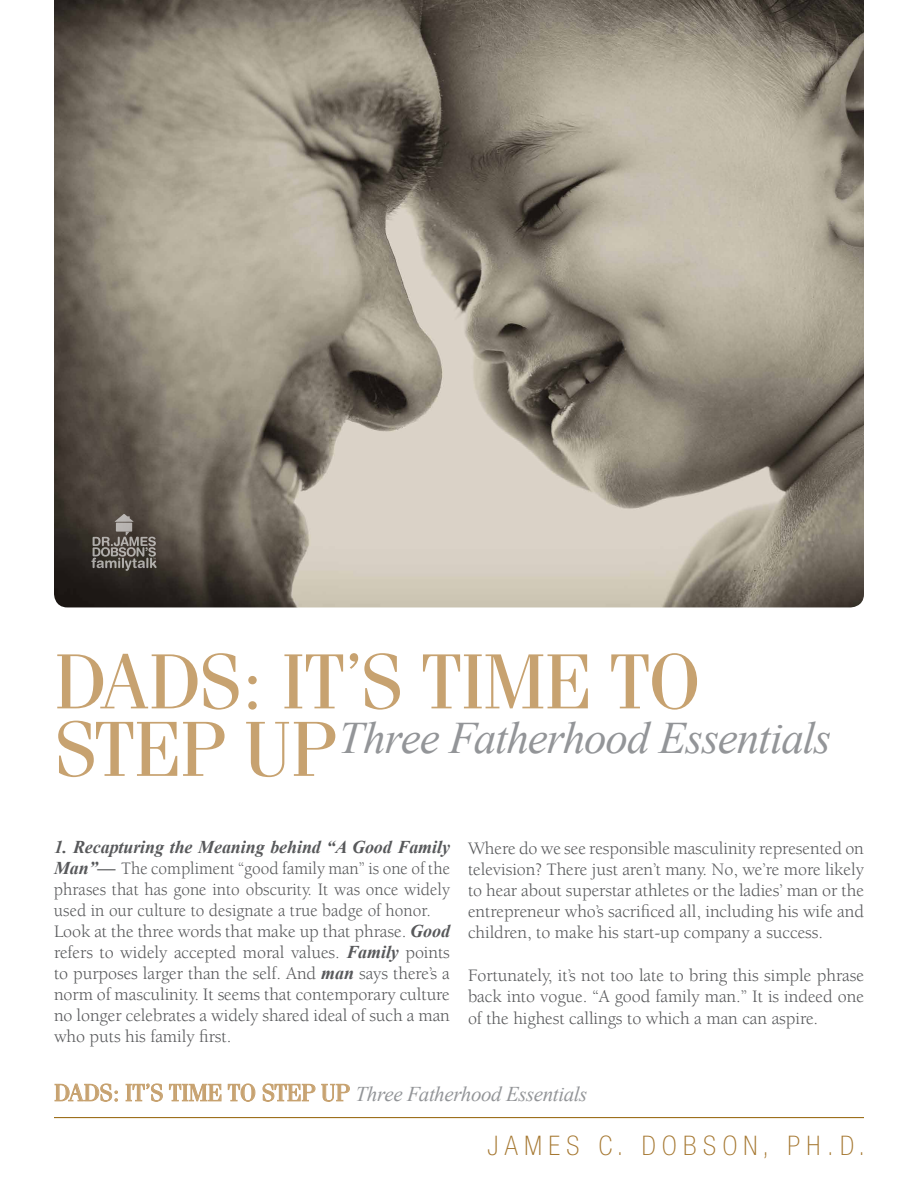
<style>
.page{position:relative;width:918px;height:1188px;background:#fff}
.page>*{position:absolute;margin:0;border:0;box-sizing:border-box;transform-origin:0 0}
.t1{font:78px/67.5px "Fenice";letter-spacing:-.025em;color:#c7a270}
.t2{font:italic 45px "Times New Roman";letter-spacing:-.025em;color:#939598}
.t3{font:100 condensed 27px "Helvetica Neue";letter-spacing:.24em;color:#a57730}
.t4{font:italic 21px "Times New Roman";letter-spacing:-.02em;color:#939598}
.t5{font:18px/21px "Berkeley";letter-spacing:-.005em;color:#58595b;scale:.96 1}
.t6{font:18px/21px "Berkeley";letter-spacing:-.005em;color:#58595b;text-align:justify}
.t7{font:italic 700 18px "Times New Roman";letter-spacing:-.005em;color:#58595b}
.s1{font-family:"Times New Roman";font-weight:700;font-style:italic}
.s2{font-family:"Fenice";font-style:normal;font-size:24px;color:#c7a270}
</style>
<div class="page">
<img style="left:54px;top:0;width:810px;height:607px">
<svg style="left:114px;top:514px;width:20px;height:8px"></svg>
<div style="left:116px;top:523px;width:16px;height:9px;background:#b7b3b0"></div>
<svg style="left:91px;top:532px;width:66px;height:39px;background:#635e58"></svg>
<svg style="left:55px;top:1084px;width:63px;height:18px"></svg>
<svg style="left:126px;top:1084px;width:37px;height:18px"></svg>
<svg style="left:169px;top:1083px;width:52px;height:18px"></svg>
<svg style="left:228px;top:1084px;width:27px;height:18px"></svg>
<svg style="left:263px;top:1084px;width:52px;height:18px"></svg>
<svg style="left:321px;top:1084px;width:29px;height:18px"></svg>
<hr style="left:54px;top:1117px;width:810px;height:1px;background:#915e00">
<h1 class="t1" style="left:54px;top:646px;width:649px">DADS: IT’S TIME TO<br>STEP UP</h1>
<h2 class="t2" style="left:339px;top:707px;width:494px">Three Fatherhood Essentials</h2>
<p class="t7" style="left:54px;top:834px;width:398px">1. Recapturing the Meaning behind “A Good Family</p>
<p class="t5" style="left:54px;top:858px;width:414px"><span class="s1">Man”—</span> The compliment “good family man” is one of the phrases that has gone into obscurity. It was once widely used in our culture to designate a true badge of honor.<br>Look at the three words that make up that phrase. <span class="s1">Good </span>refers to widely accepted moral values. <span class="s1">Family</span> points to purposes larger than the self. And <span class="s1">man</span> says there’s a norm of masculinity. It seems that contemporary culture no longer celebrates a widely shared ideal of such a man who puts his family first.</p>
<p class="t6" style="left:468px;top:838px;width:398px">Where do we see responsible masculinity represented on television? There just aren’t many. No, we’re more likely to hear about superstar athletes or the ladies’ man or the entrepreneur who’s sacrificed all, including his wife and children, to make his start-up company a success.</p>
<p class="t6" style="left:468px;top:964px;width:398px;line-height:21.6px">Fortunately, it’s not too late to bring this simple phrase back into vogue. “A good family man.” It is indeed one of the highest callings to which a man can aspire.</p>
<p class="t4" style="left:54px;top:1079px;width:535px"><span class="s2">DADS: IT’S TIME TO STEP UP</span> Three Fatherhood Essentials</p>
<h3 class="t3" style="left:488px;top:1130px;width:379px">JAMES C. DOBSON, PH.D.</h3>
</div>
